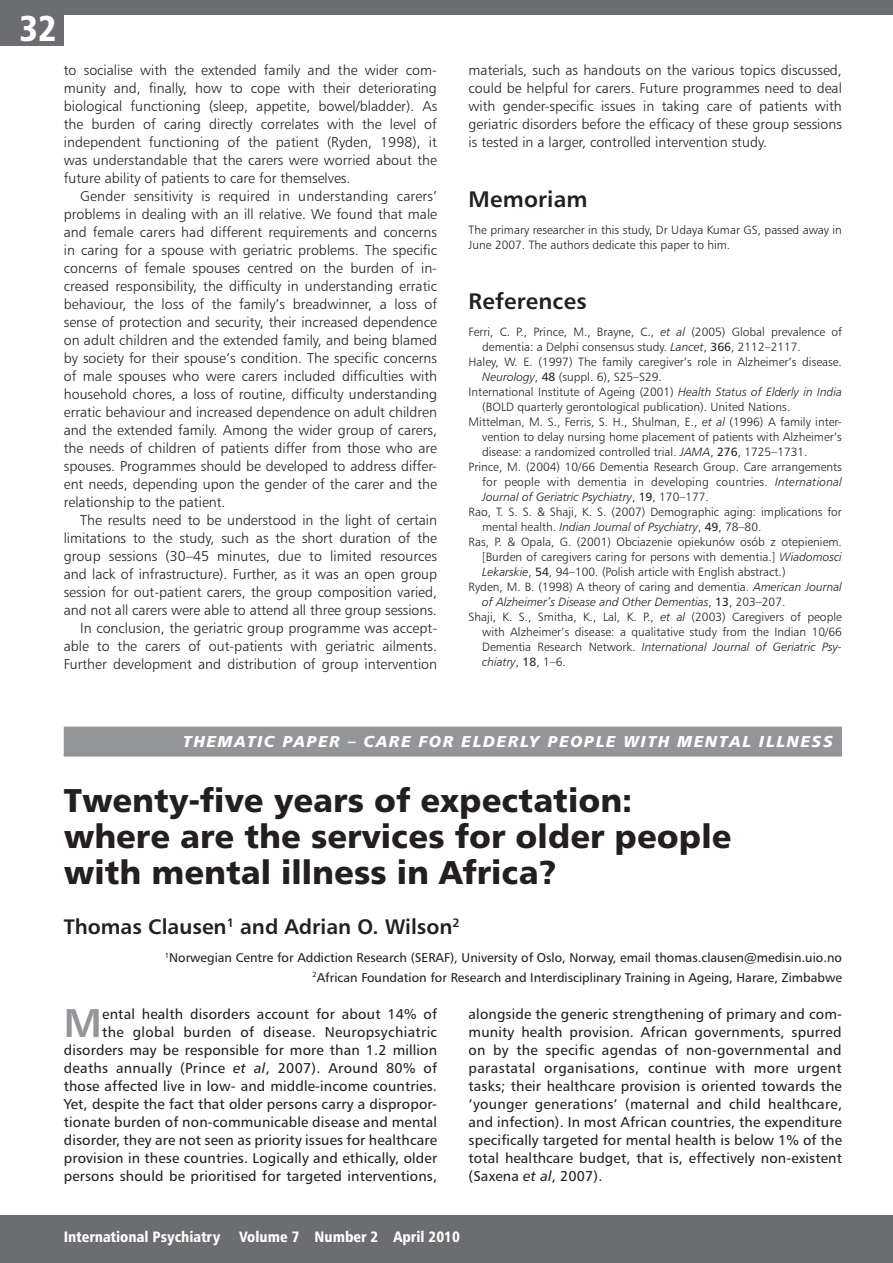
<style>
.page{position:relative;width:893px;height:1263px;background:#fff}
.page>*{position:absolute;margin:0;border:0;box-sizing:border-box;transform-origin:0 0}
.Intro_text{font:40.2px "Humanist 777 BT Bold B";color:#939598}
.t1{font:36px "Humanist 777 BT Black Condensed B";color:#fff}
.Paper_title{font:33px/36px "Humanist 777 BT Black B";color:#231f20}
.Subhead1{font:22.5px "Humanist 777 BT Bold B";letter-spacing:.01em;color:#231f20}
.Author{font:21px "Humanist 777 BT Bold B";color:#231f20}
.Section{font:15.75px "Humanist 777 BT Black Italic B";letter-spacing:.1em;color:#fff}
.t2{font:15px "Humanist 777 BT Black Condensed B";color:#fff}
.Body_text{font:14.25px/18px "Humanist 777 BT Light B";color:#231f20;text-align:justify}
.Intro_text-2{font:14.25px/18px "Humanist 777 BT Roman B";letter-spacing:.01em;color:#231f20;text-align:right}
.Address{font:12.75px "Humanist 777 BT Roman B";color:#231f20}
.References{font:12px/15px "Humanist 777 BT Light B";color:#231f20}
.acknowledgements{font:12px/15px "Humanist 777 BT Light B";color:#231f20}
.s1{font-family:"Humanist 777 BT Light Italic B"}
.s2{font-family:"Humanist 777 BT Roman B"}
.s3{font-family:"Humanist 777 BT Italic B"}
</style>
<div class="page">
<div style="left:0;top:1215px;width:893px;height:48px;background:#6c6d70"></div>
<div style="left:0;top:0;width:64px;height:46px;background:#6c6d70"></div>
<div style="left:0;top:0;width:893px;height:15px;background:#6c6d70"></div>
<div style="left:64px;top:727px;width:778px;height:30px;background:#939598"></div>
<h2 class="t1" style="left:19px;top:6px;width:39px">32</h2>
<p class="Body_text" style="left:64px;top:60px;width:375px">to socialise with the extended family and the wider com&shy;munity and, finally, how to cope with their deteriorating biological functioning (sleep, appetite, bowel/bladder). As the burden of caring directly correlates with the level of independent functioning of the patient (Ryden, 1998), it was understandable that the carers were worried about the future ability of patients to care for themselves.</p>
<p class="Body_text" style="left:64px;top:186px;width:375px;text-indent:16px">Gender sensitivity is required in understanding carers’ problems in dealing with an ill relative. We found that male and female carers had different requirements and concerns in caring for a spouse with geriatric problems. The specific concerns of female spouses centred on the burden of in&shy;creased responsibility, the difficulty in understanding erratic behaviour, the loss of the family’s breadwinner, a loss of sense of protection and security, their increased dependence on adult children and the extended family, and being blamed by society for their spouse’s condition. The specific concerns of male spouses who were carers included difficulties with household chores, a loss of routine, difficulty understanding erratic behaviour and increased dependence on adult children and the extended family. Among the wider group of carers, the needs of children of patients differ from those who are spouses. Programmes should be developed to address differ&shy;ent needs, depending upon the gender of the carer and the relationship to the patient.</p>
<p class="Body_text" style="left:64px;top:510px;width:375px;text-indent:16px">The results need to be understood in the light of certain limitations to the study, such as the short duration of the group sessions (30–45 minutes, due to limited resources and lack of infrastructure). Further, as it was an open group session for out-patient carers, the group composition varied, and not all carers were able to attend all three group sessions.</p>
<p class="Body_text" style="left:64px;top:618px;width:375px;text-indent:16px">In conclusion, the geriatric group programme was accept&shy;able to the carers of out-patients with geriatric ailments.<br>Further development and distribution of group intervention</p>
<p class="Body_text" style="left:469px;top:60px;width:375px">materials, such as handouts on the various topics discussed, could be helpful for carers. Future programmes need to deal with gender-specific issues in taking care of patients with geriatric disorders before the efficacy of these group sessions is tested in a larger, controlled intervention study.</p>
<p class="Subhead1" style="left:469px;top:185px;width:121px">Memoriam</p>
<p class="acknowledgements" style="left:469px;top:222px;width:375px">The primary researcher in this study, Dr Udaya Kumar GS, passed away in<br>June 2007. The authors dedicate this paper to him.</p>
<p class="Subhead1" style="left:469px;top:287px;width:120px">References</p>
<p class="References" style="left:482px;top:324px;width:361px;text-indent:-14px">Ferri, C. P., Prince, M., Brayne, C., <span class="s1">et al</span> (2005) Global prevalence of dementia: a Delphi consensus study. <span class="s1">Lancet</span>, <span class="s2">366</span>, 2112–2117.</p>
<p class="References" style="left:482px;top:354px;width:361px;text-indent:-14px">Haley, W. E. (1997) The family caregiver’s role in Alzheimer’s disease.<br><span class="s1">Neurology</span>, <span class="s2">48</span> (suppl. 6), S25–S29.</p>
<p class="References" style="left:482px;top:384px;width:361px;text-indent:-14px">International Institute of Ageing (2001) <span class="s1">Health Status of Elderly in India </span>(BOLD quarterly gerontological publication). United Nations.</p>
<p class="References" style="left:482px;top:414px;width:361px;text-align:justify;text-indent:-14px">Mittelman, M. S., Ferris, S. H., Shulman, E., <span class="s1">et al</span> (1996) A family inter&shy;vention to delay nursing home placement of patients with Alzheimer’s disease: a randomized controlled trial. <span class="s1">JAMA</span>, <span class="s2">276</span>, 1725–1731.</p>
<p class="References" style="left:482px;top:459px;width:361px;text-align:justify;text-indent:-14px">Prince, M. (2004) 10/66 Dementia Research Group. Care arrangements for people with dementia in developing countries. <span class="s1">International Journal of Geriatric Psychiatry</span>, <span class="s2">19</span>, 170–177.</p>
<p class="References" style="left:482px;top:504px;width:361px;text-indent:-14px">Rao, T. S. S. &amp; Shaji, K. S. (2007) Demographic aging: implications for mental health. <span class="s1">Indian Journal of Psychiatry</span>, <span class="s2">49</span>, 78–80.</p>
<p class="References" style="left:482px;top:534px;width:361px;text-align:justify;text-indent:-14px">Ras, P. &amp; Opala, G. (2001) Obciazenie opiekunów osób z otepieniem. [Burden of caregivers caring for persons with dementia.] <span class="s1">Wiadomosci Lekarskie</span>, <span class="s2">54</span>, 94–100. (Polish article with English abstract.)</p>
<p class="References" style="left:482px;top:579px;width:361px;text-indent:-14px">Ryden, M. B. (1998) A theory of caring and dementia. <span class="s1">American Journal of Alzheimer’s Disease and Other Dementias</span>, <span class="s2">13</span>, 203–207.</p>
<p class="References" style="left:482px;top:609px;width:361px;text-align:justify;text-indent:-14px">Shaji, K. S., Smitha, K., Lal, K. P., <span class="s1">et al</span> (2003) Caregivers of people with Alzheimer’s disease: a qualitative study from the Indian 10/66<br>Dementia Research Network. <span class="s1">International Journal of Geriatric Psy&shy;chiatry</span>, <span class="s2">18</span>, 1–6.</p>
<p class="Section" style="left:183px;top:731px;width:651px">THEMATIC PAPER – CARE FOR ELDERLY PEOPLE WITH MENTAL ILLNESS</p>
<p class="Paper_title" style="left:64px;top:782px;width:669px">Twenty-five years of expectation: where are the services for older people with mental illness in Africa?</p>
<p class="Author" style="left:64px;top:913px;width:398px">Thomas Clausen<sup>1</sup> and Adrian O. Wilson<sup>2</sup></p>
<p class="Address" style="left:165px;top:950px;width:678px"><sup>1</sup>Norwegian Centre for Addiction Research (SERAF), University of Oslo, Norway, email thomas.clausen@medisin.uio.no</p>
<p class="Address" style="left:313px;top:969px;width:531px"><sup>2</sup>African Foundation for Research and Interdisciplinary Training in Ageing, Harare, Zimbabwe</p>
<p class="Intro_text" style="left:64px;top:997px;width:40px">M</p>
<p class="Intro_text-2" style="left:64px;top:1004px;width:375px">ental health disorders account for about 14% of<br>the global burden of disease. Neuropsychiatric disorders may be responsible for more than 1.2 million deaths annually (Prince <span class="s3">et al</span>, 2007). Around 80% of those affected live in low- and middle-income countries.<br>Yet, despite the fact that older persons carry a dispropor&shy;tionate burden of non-communicable disease and mental disorder, they are not seen as priority issues for healthcare provision in these countries. Logically and ethically, older persons should be prioritised for targeted interventions,</p>
<p class="Intro_text-2" style="left:469px;top:1004px;width:375px;text-align:justify">alongside the generic strengthening of primary and com&shy;munity health provision. African governments, spurred on by the specific agendas of non-governmental and parastatal organisations, continue with more urgent tasks; their healthcare provision is oriented towards the ‘younger generations’ (maternal and child healthcare, and infection). In most African countries, the expenditure specifically targeted for mental health is below 1% of the total healthcare budget, that is, effectively non-existent (Saxena <span class="s3">et al</span>, 2007).</p>
<p class="t2" style="left:64px;top:1227px;width:158px">International Psychiatry</p>
<p class="t2" style="left:239px;top:1227px;width:222px">Volume 7 Number 2 April 2010</p>
</div>
